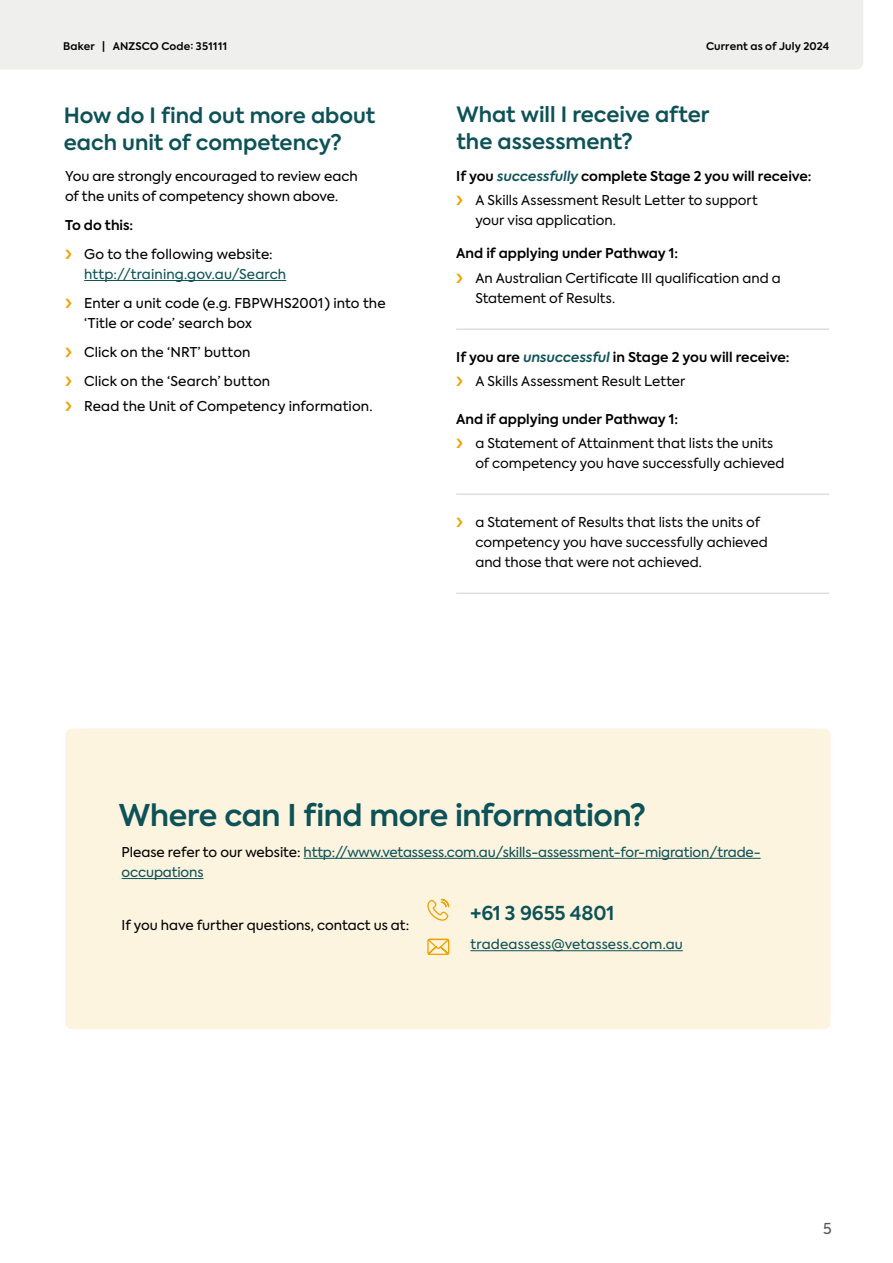
<style>
.page{position:relative;width:893px;height:1263px;background:#fff}
.page>*{position:absolute;margin:0;border:0;box-sizing:border-box;transform-origin:0 0}
.Text_-_Body{font:600 29.85px "Axiforma";letter-spacing:-.01em;color:#0d5257}
.Text_-_Body-2{font:600 21px/27px "Axiforma";color:#0d5257}
.t1{font:600 19.05px "Axiforma";letter-spacing:-.01em;color:#0d5257}
.t2{font:15px "Axiforma";color:#54555a}
.t3{font:13.5px/20.2px "Axiforma";color:#000}
.Text_-_Body-3{font:13.5px/20.2px "Axiforma";letter-spacing:.005em;color:#000}
.Text_-_Body-4{font:13.5px/20.2px "Axiforma";letter-spacing:-.005em;color:#0d5257}
.Text_-_Body-5{font:600 13.5px "Axiforma";color:#000}
.Body_Copy{font:600 10.5px "Axiforma";letter-spacing:.015em;color:#000}
.s1{color:#000}
.s2{font-style:italic;color:#0d5257}
</style>
<div class="page">
<hr style="left:84px;top:280px;width:202px;height:1px;background:#0d5257">
<hr style="left:456px;top:329px;width:373px;height:1px;background:#d0cfcd">
<hr style="left:456px;top:494px;width:373px;height:1px;background:#d0cfcd">
<hr style="left:456px;top:593px;width:373px;height:1px;background:#d0cfcd">
<div style="left:65px;top:728px;width:766px;height:301px;background:#fdf4e0;border-radius:6px"></div>
<hr style="left:304px;top:858px;width:457px;height:1px;background:#0d5257">
<hr style="left:122px;top:878px;width:81px;height:1px;background:#0d5257">
<svg style="left:427px;top:898px;width:23px;height:23px"></svg>
<hr style="left:471px;top:950px;width:212px;height:1px;background:#0d5257">
<svg style="left:427px;top:938px;width:23px;height:17px"></svg>
<div style="left:0;top:0;width:863px;height:69px;background:#efefee"></div>
<p class="Body_Copy" style="left:63px;top:39px;width:165px">Baker | ANZSCO Code: 351111</p>
<p class="Body_Copy" style="left:706px;top:39px;width:125px">Current as of July 2024</p>
<p class="Text_-_Body-2" style="left:64px;top:102px;width:313px">How do I find out more about each unit of competency?</p>
<p class="Text_-_Body-3" style="left:65px;top:166px;width:294px">You are strongly encouraged to review each of the units of competency shown above.</p>
<p class="Text_-_Body-5" style="left:65px;top:216px;width:70px">To do this:</p>
<p class="Text_-_Body-4" style="left:84px;top:244px;width:204px"><span class="s1">Go to the following website: </span>http://training.gov.au/Search</p>
<p class="Text_-_Body-3" style="left:84px;top:293px;width:303px">Enter a unit code (e.g. FBPWHS2001) into the ‘Title or code’ search box</p>
<p class="Text_-_Body-3" style="left:84px;top:342px;width:168px">Click on the ‘NRT’ button</p>
<p class="Text_-_Body-3" style="left:84px;top:371px;width:188px">Click on the ‘Search’ button</p>
<p class="Text_-_Body-3" style="left:84px;top:396px;width:290px">Read the Unit of Competency information.</p>
<p class="Text_-_Body-2" style="left:456px;top:101px;width:255px">What will I receive after the assessment?</p>
<p class="Text_-_Body-5" style="left:456px;top:167px;width:357px">If you <span class="s2">successfully</span> complete Stage 2 you will receive:</p>
<p class="t3" style="left:475px;top:190px;width:284px">A Skills Assessment Result Letter to support your visa application.</p>
<p class="Text_-_Body-5" style="left:456px;top:244px;width:223px">And if applying under Pathway 1:</p>
<p class="t3" style="left:475px;top:268px;width:307px">An Australian Certificate III qualification and a<br>Statement of Results.</p>
<p class="Text_-_Body-5" style="left:456px;top:348px;width:335px">If you are <span class="s2">unsuccessful</span> in Stage 2 you will receive:</p>
<p class="t3" style="left:475px;top:371px;width:211px">A Skills Assessment Result Letter</p>
<p class="Text_-_Body-5" style="left:456px;top:409px;width:223px">And if applying under Pathway 1:</p>
<p class="t3" style="left:475px;top:433px;width:311px">a Statement of Attainment that lists the units of competency you have successfully achieved</p>
<p class="t3" style="left:475px;top:512px;width:294px">a Statement of Results that lists the units of competency you have successfully achieved and those that were not achieved.</p>
<p class="Text_-_Body" style="left:119px;top:795px;width:528px">Where can I find more information?</p>
<p class="Text_-_Body-4" style="left:122px;top:842px;width:640px"><span class="s1">Please refer to our website:</span> http://www.vetassess.com.au/skills-assessment-for-migration/trade&shy;occupations</p>
<p class="Text_-_Body-3" style="left:122px;top:915px;width:289px">If you have further questions, contact us at:</p>
<p class="t1" style="left:471px;top:901px;width:145px">+61 3 9655 4801</p>
<p class="Text_-_Body-4" style="left:471px;top:934px;width:214px">tradeassess@vetassess.com.au</p>
<p class="t2" style="left:823px;top:1219px;width:10px">5</p>
</div>
